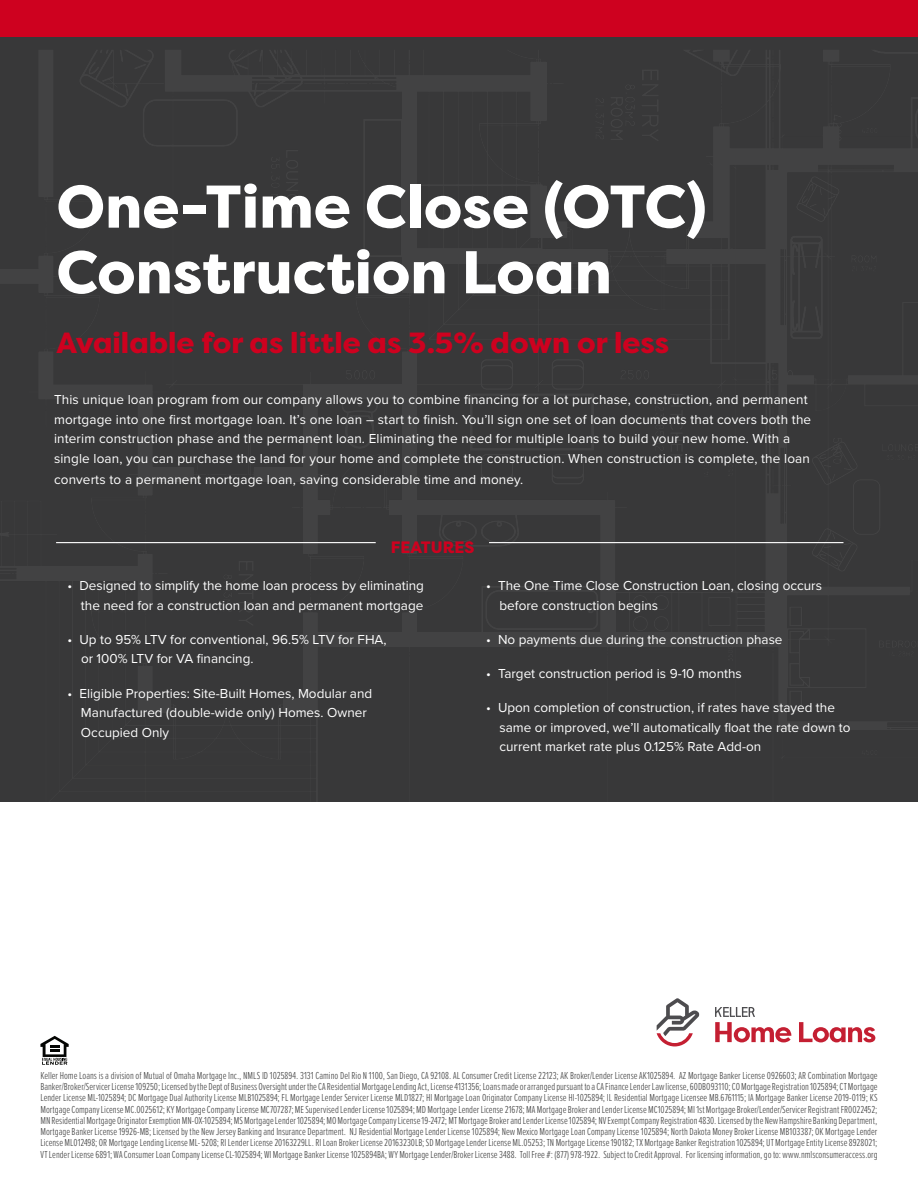
<style>
.page{position:relative;width:918px;height:1188px;background:#fff}
.page>*{position:absolute;margin:0;border:0;box-sizing:border-box;transform-origin:0 0}
._1_Headline{font:800 60.15px/65.6px "Filson Pro";color:#fff}
._1_Subhead_left{font:800 29.1px "Filson Pro";color:#ce011f}
._1_Subhead_left-2{font:800 16.5px "Filson Pro";color:#ce011f}
._1_Body_Text_left{font:13.5px/19.5px "Proxima Nova";color:#fff}
.t1{font:300 10.5px/11.2px "Proxima Nova Ex Cn";color:#404040;text-align:justify}
</style>
<div class="page">
<img style="left:0;top:37px;width:918px;height:764px">
<div style="left:0;top:0;width:918px;height:37px;background:#ce011f"></div>
<hr style="left:489px;top:542px;width:354px;height:1px;background:#fff">
<hr style="left:56px;top:542px;width:320px;height:1px;background:#fff">
<svg style="left:715px;top:1007px;width:76px;height:35px"></svg>
<svg style="left:799px;top:1022px;width:76px;height:20px"></svg>
<svg style="left:657px;top:998px;width:43px;height:48px"></svg>
<svg style="left:40px;top:1036px;width:29px;height:29px"></svg>
<p class="_1_Headline" style="left:56px;top:175px;width:652px">One-Time Close (OTC)<br>Construction Loan</p>
<p class="_1_Subhead_left" style="left:56px;top:324px;width:614px">Available for as little as 3.5% down or less</p>
<p class="_1_Body_Text_left" style="left:54px;top:389px;width:759px">This unique loan program from our company allows you to combine financing for a lot purchase, construction, and permanent mortgage into one first mortgage loan. It’s one loan – start to finish. You’ll sign one set of loan documents that covers both the interim construction phase and the permanent loan. Eliminating the need for multiple loans to build your new home. With a single loan, you can purchase the land for your home and complete the construction. When construction is complete, the loan</p>
<p class="_1_Body_Text_left" style="left:54px;top:469px;width:471px">converts to a permanent mortgage loan, saving considerable time and money.</p>
<p class="_1_Subhead_left-2" style="left:391px;top:537px;width:85px">FEATURES</p>
<p class="_1_Body_Text_left" style="left:68px;top:576px;width:358px;text-align:right">• Designed to simplify the home loan process by eliminating the need for a construction loan and permanent mortgage</p>
<p class="_1_Body_Text_left" style="left:81px;top:629px;width:307px;text-indent:-14px">• Up to 95% LTV for conventional, 96.5% LTV for FHA, or 100% LTV for VA financing.</p>
<p class="_1_Body_Text_left" style="left:81px;top:683px;width:293px;text-indent:-13px">• Eligible Properties: Site-Built Homes, Modular and<br>Manufactured (double-wide only) Homes. Owner<br>Occupied Only</p>
<p class="_1_Body_Text_left" style="left:500px;top:576px;width:324px;text-indent:-14px">• The One Time Close Construction Loan, closing occurs before construction begins</p>
<p class="_1_Body_Text_left" style="left:486px;top:629px;width:298px">• No payments due during the construction phase</p>
<p class="_1_Body_Text_left" style="left:486px;top:663px;width:257px">• Target construction period is 9-10 months</p>
<p class="_1_Body_Text_left" style="left:499px;top:697px;width:353px;text-indent:-13px">• Upon completion of construction, if rates have stayed the same or improved, we’ll automatically float the rate down to current market rate plus 0.125% Rate Add-on</p>
<p class="t1" style="left:40px;top:1069px;width:839px">Keller Home Loans is a division of Mutual of Omaha Mortgage Inc., NMLS ID 1025894. 3131 Camino Del Rio N 1100, San Diego, CA 92108. AL Consumer Credit License 22123; AK Broker/Lender License AK1025894. AZ Mortgage Banker License 0926603; AR Combination Mortgage Banker/Broker/Servicer License 109250; Licensed by the Dept of Business Oversight under the CA Residential Mortgage Lending Act, License 4131356; Loans made or arranged pursuant to a CA Finance Lender Law license, 60DBO93110; CO Mortgage Registration 1025894; CT Mortgage Lender License ML-1025894; DC Mortgage Dual Authority License MLB1025894; FL Mortgage Lender Servicer License MLD1827; HI Mortgage Loan Originator Company License HI-1025894; IL Residential Mortgage Licensee MB.6761115; IA Mortgage Banker License 2019-0119; KS Mortgage Company License MC.0025612; KY Mortgage Company License MC707287; ME Supervised Lender License 1025894; MD Mortgage Lender License 21678; MA Mortgage Broker and Lender License MC1025894; MI 1st Mortgage Broker/Lender/Servicer Registrant FR0022452; MN Residential Mortgage Originator Exemption MN-OX-1025894; MS Mortgage Lender 1025894; MO Mortgage Company License 19-2472; MT Mortgage Broker and Lender License 1025894; NV Exempt Company Registration 4830. Licensed by the New Hampshire Banking Department, Mortgage Banker License 19926-MB; Licensed by the New Jersey Banking and Insurance Department. NJ Residential Mortgage Lender License 1025894; New Mexico Mortgage Loan Company License 1025894; North Dakota Money Broker License MB103387; OK Mortgage Lender License ML012498; OR Mortgage Lending License ML- 5208; RI Lender License 20163229LL. RI Loan Broker License 20163230LB; SD Mortgage Lender License ML.05253; TN Mortgage License 190182; TX Mortgage Banker Registration 1025894; UT Mortgage Entity License 8928021; VT Lender License 6891; WA Consumer Loan Company License CL-1025894; WI Mortgage Banker License 1025894BA; WY Mortgage Lender/Broker License 3488. Toll Free #: (877) 978-1922. Subject to Credit Approval. For licensing information, go to: www.nmlsconsumeraccess.org</p>
</div>
